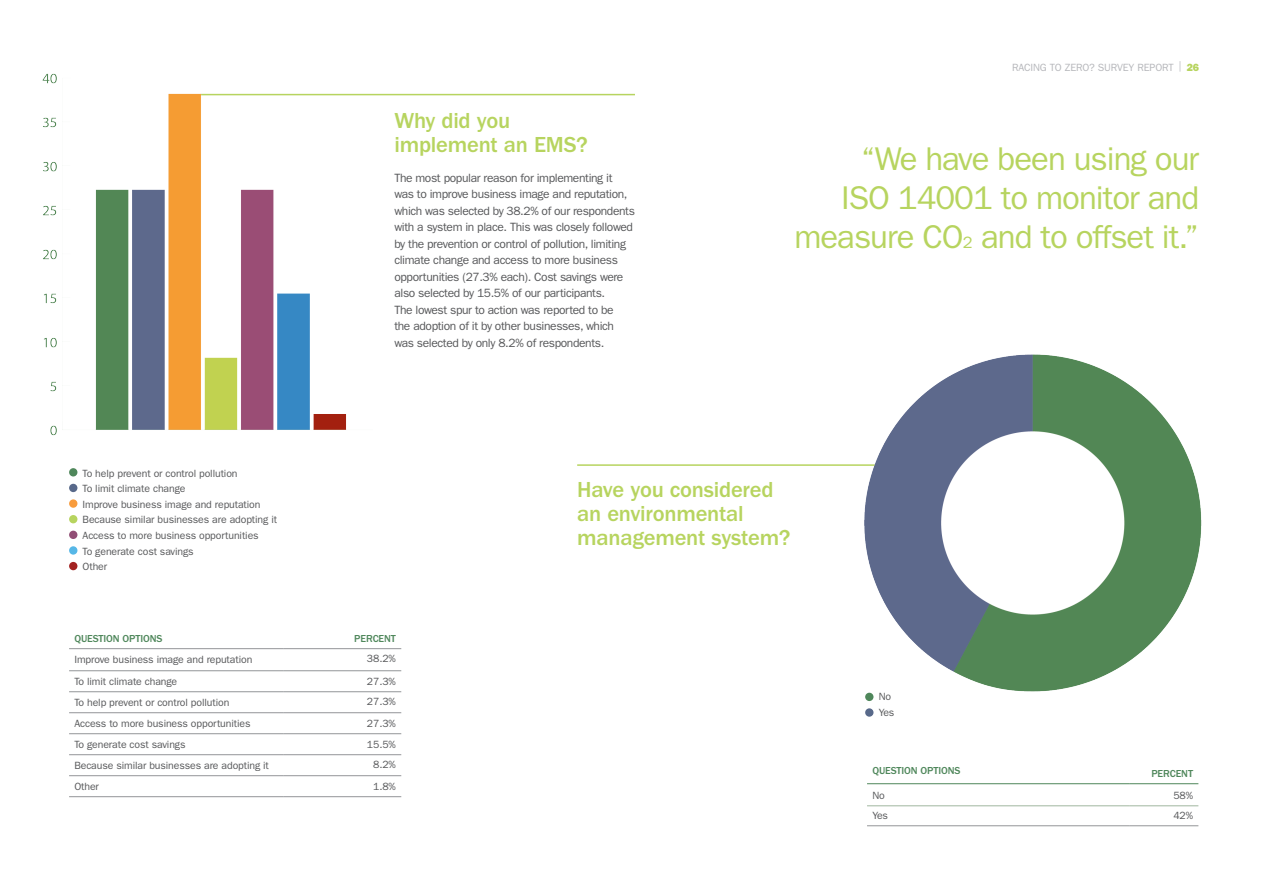
<style>
.page{position:relative;width:1263px;height:893px;background:#fff}
.page>*{position:absolute;margin:0;border:0;box-sizing:border-box;transform-origin:0 0}
.Question{font:33px/39px "ITC Franklin Gothic Std";letter-spacing:-.03em;color:#b7d45f;text-align:right}
.Question-2{font:500 22.5px/24px "ITC Franklin Gothic Std";letter-spacing:-.01em;color:#b7d45f}
.Question-3{font:12px/16.5px "ITC Franklin Gothic Std";letter-spacing:-.03em;color:#57585a}
.Key{font:10.5px "ITC Franklin Gothic Std";letter-spacing:-.01em;color:#57585a}
.main_copy{font:500 10.5px "ITC Franklin Gothic Std";letter-spacing:-.01em;color:#4f875b}
.Table_text{font:10.5px "ITC Franklin Gothic Std";letter-spacing:-.01em;color:#57585a}
.t1{font:10.5px "ITC Franklin Gothic Std";letter-spacing:-.01em;color:#b6b7bb}
.main_copy-2{font:10.5px "ITC Franklin Gothic Std";letter-spacing:-.01em;color:#57585a}
.s1{font-family:"ITC Franklin Gothic Std Hvy";color:#b7d45f}
.s2{font-size:16.5px}
</style>
<div class="page">
<hr style="left:201px;top:94px;width:434px;height:1px;background:#b7d45f">
<hr style="left:577px;top:464px;width:354px;height:2px;background:#b7d45f">
<img style="left:860px;top:354px;width:342px;height:345px">
<div style="left:865px;top:693px;width:8px;height:8px;background:#4f875b;border-radius:50%"></div>
<div style="left:865px;top:708px;width:8px;height:9px;background:#58698a;border-radius:50%"></div>
<hr style="left:867px;top:825px;width:263px;height:1px;background:#939598">
<hr style="left:1130px;top:825px;width:68px;height:1px;background:#939598">
<hr style="left:867px;top:783px;width:263px;height:1px;background:#4f875b">
<hr style="left:1130px;top:783px;width:68px;height:1px;background:#4f875b">
<hr style="left:867px;top:805px;width:263px;height:1px;background:#a0b79f">
<hr style="left:1130px;top:805px;width:68px;height:1px;background:#a0b79f">
<hr style="left:69px;top:648px;width:215px;height:1px;background:#939598">
<hr style="left:284px;top:648px;width:117px;height:1px;background:#939598">
<hr style="left:69px;top:670px;width:215px;height:1px;background:#939598">
<hr style="left:284px;top:670px;width:117px;height:1px;background:#939598">
<hr style="left:69px;top:691px;width:215px;height:1px;background:#939598">
<hr style="left:284px;top:691px;width:117px;height:1px;background:#939598">
<hr style="left:69px;top:712px;width:215px;height:1px;background:#939598">
<hr style="left:284px;top:712px;width:117px;height:1px;background:#939598">
<hr style="left:69px;top:733px;width:215px;height:1px;background:#939598">
<hr style="left:284px;top:733px;width:117px;height:1px;background:#939598">
<hr style="left:69px;top:754px;width:215px;height:1px;background:#939598">
<hr style="left:284px;top:754px;width:117px;height:1px;background:#939598">
<hr style="left:69px;top:775px;width:215px;height:1px;background:#939598">
<hr style="left:284px;top:775px;width:117px;height:1px;background:#939598">
<hr style="left:69px;top:796px;width:215px;height:1px;background:#939598">
<hr style="left:284px;top:796px;width:117px;height:1px;background:#939598">
<div style="left:69px;top:468px;width:8px;height:8px;background:#4f875b;border-radius:50%"></div>
<div style="left:69px;top:484px;width:8px;height:8px;background:#58698a;border-radius:50%"></div>
<div style="left:69px;top:499px;width:8px;height:9px;background:#f89c3d;border-radius:50%"></div>
<div style="left:69px;top:515px;width:8px;height:8px;background:#b7d45f;border-radius:50%"></div>
<div style="left:69px;top:531px;width:8px;height:8px;background:#924f76;border-radius:50%"></div>
<div style="left:69px;top:546px;width:8px;height:9px;background:#56b7e7;border-radius:50%"></div>
<div style="left:69px;top:562px;width:8px;height:8px;background:#a32221;border-radius:50%"></div>
<img style="left:42px;top:73px;width:330px;height:363px">
<p class="Key" style="left:83px;top:467px;width:156px">To help prevent or control pollution</p>
<p class="Key" style="left:83px;top:482px;width:104px">To limit climate change</p>
<p class="Key" style="left:83px;top:498px;width:179px">Improve business image and reputation</p>
<p class="Key" style="left:83px;top:514px;width:196px">Because similar businesses are adopting it</p>
<p class="Key" style="left:83px;top:529px;width:178px">Access to more business opportunities</p>
<p class="Key" style="left:83px;top:545px;width:113px">To generate cost savings</p>
<p class="Key" style="left:83px;top:561px;width:26px">Other</p>
<p class="Question-2" style="left:394px;top:109px;width:195px">Why did you implement an EMS?</p>
<p class="Question-3" style="left:394px;top:169px;width:242px">The most popular reason for implementing it was to improve business image and reputation, which was selected by 38.2% of our respondents with a system in place. This was closely followed by the prevention or control of pollution, limiting climate change and access to more business opportunities (27.3% each). Cost savings were also selected by 15.5% of our participants.<br>The lowest spur to action was reported to be<br>the adoption of it by other businesses, which was selected by only 8.2% of respondents.</p>
<p class="t1" style="left:1012px;top:61px;width:189px">RACING TO ZERO? SURVEY REPORT | <span class="s1">26</span></p>
<p class="Question" style="left:794px;top:140px;width:406px">“We have been using our<br>ISO 14001 to monitor and measure CO<span class="s2">2</span> and to offset it.”</p>
<p class="Question-2" style="left:577px;top:478px;width:215px">Have you considered an environmental management system?</p>
<p class="main_copy" style="left:74px;top:633px;width:90px">QUESTION OPTIONS</p>
<p class="main_copy" style="left:354px;top:633px;width:43px">PERCENT</p>
<p class="Key" style="left:74px;top:653px;width:179px">Improve business image and reputation</p>
<p class="Table_text" style="left:367px;top:653px;width:30px">38.2%</p>
<p class="Key" style="left:74px;top:675px;width:104px">To limit climate change</p>
<p class="Table_text" style="left:367px;top:676px;width:30px">27.3%</p>
<p class="Key" style="left:74px;top:696px;width:156px">To help prevent or control pollution</p>
<p class="Table_text" style="left:367px;top:696px;width:30px">27.3%</p>
<p class="Key" style="left:74px;top:717px;width:178px">Access to more business opportunities</p>
<p class="Table_text" style="left:367px;top:718px;width:30px">27.3%</p>
<p class="Key" style="left:74px;top:738px;width:113px">To generate cost savings</p>
<p class="Table_text" style="left:367px;top:739px;width:30px">15.5%</p>
<p class="Key" style="left:74px;top:759px;width:196px">Because similar businesses are adopting it</p>
<p class="Table_text" style="left:373px;top:759px;width:24px">8.2%</p>
<p class="Key" style="left:74px;top:780px;width:26px">Other</p>
<p class="Table_text" style="left:373px;top:781px;width:24px">1.8%</p>
<p class="Key" style="left:879px;top:691px;width:14px">No</p>
<p class="Key" style="left:879px;top:706px;width:17px">Yes</p>
<p class="main_copy" style="left:872px;top:765px;width:90px">QUESTION OPTIONS</p>
<p class="main_copy" style="left:1151px;top:768px;width:43px">PERCENT</p>
<p class="main_copy-2" style="left:872px;top:790px;width:14px">No</p>
<p class="main_copy-2" style="left:1173px;top:790px;width:21px">58%</p>
<p class="main_copy-2" style="left:872px;top:810px;width:17px">Yes</p>
<p class="main_copy-2" style="left:1173px;top:810px;width:21px">42%</p>
</div>
